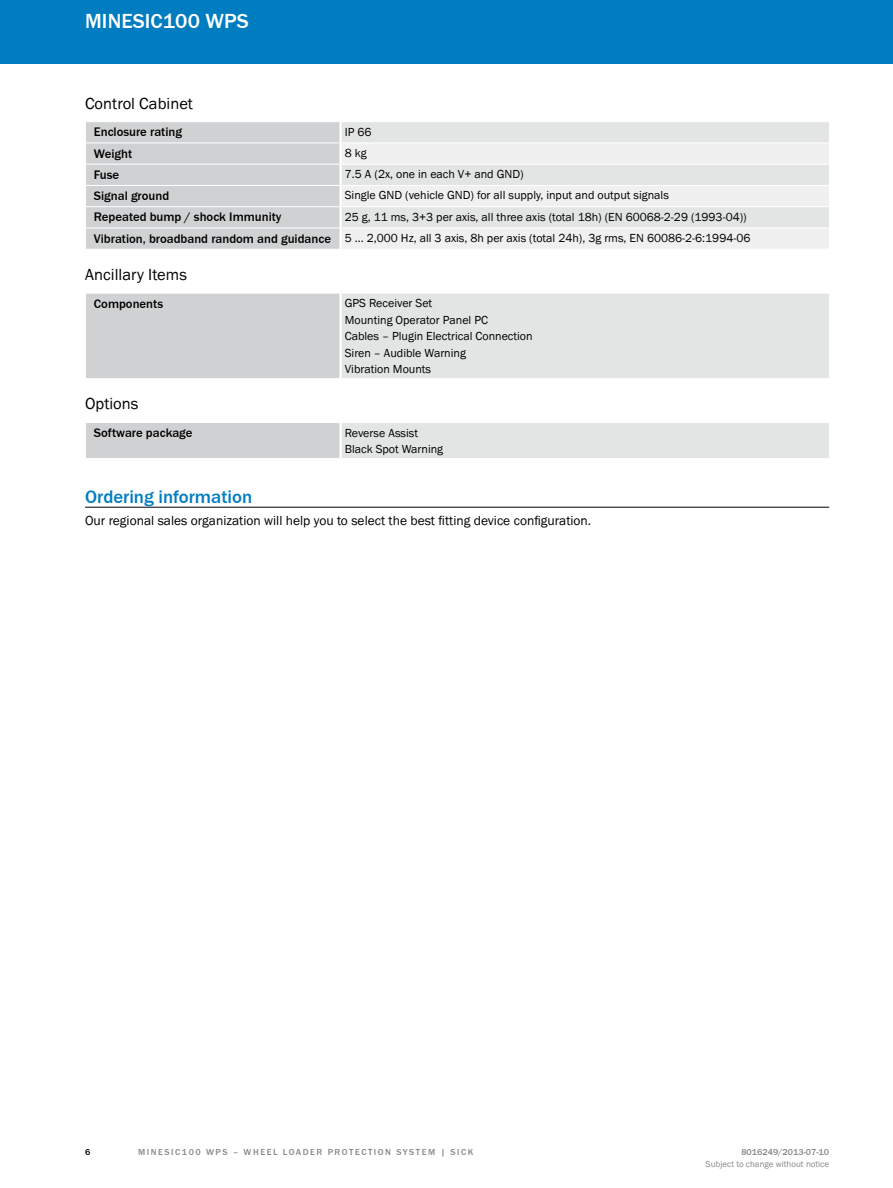
<style>
.page{position:relative;width:893px;height:1188px;background:#fff}
.page>*{position:absolute;margin:0;border:0;box-sizing:border-box;transform-origin:0 0}
.t1{font:500 21px "SICK Franklin";letter-spacing:.005em;color:#fff}
.t2{font:500 18.75px "SICK Franklin";color:#007cc0}
.t3{font:16.5px "SICK Franklin";letter-spacing:.005em;color:#000}
.t4{font:13.5px "SICK Franklin";color:#000}
.t5{font:500 12.75px "SICK Franklin";color:#000}
.t6{font:12px/16.5px "SICK Franklin";color:#000}
.t7{font:500 9px "SICK Franklin";letter-spacing:.17em;color:#87888a}
.t8{font:9px "SICK Franklin";color:#87888a}
.t9{font:500 9px "SICK Franklin";color:#87888a}
.t10{font:500 9px "SICK Franklin";color:#000}
.s1{font-weight:500;font-size:12.75px}
</style>
<div class="page">
<div style="left:0;top:0;width:893px;height:64px;background:#007cc0"></div>
<hr style="left:85px;top:507px;width:744px;height:1px;background:#000">
<div style="left:342px;top:122px;width:487px;height:21px;background:#e3e4e4"></div>
<svg style="left:342px;top:144px;width:487px;height:105px;fill:#f0f0f1"></svg>
<hr style="left:341px;top:164px;width:489px;height:1px;background:#fff">
<hr style="left:341px;top:185px;width:489px;height:1px;background:#fff">
<hr style="left:341px;top:206px;width:489px;height:1px;background:#fff">
<svg style="left:86px;top:122px;width:254px;height:127px"></svg>
<hr style="left:341px;top:228px;width:489px;height:1px;background:#fff">
<hr style="left:339px;top:228px;width:3px;height:21px;background:#fff">
<div style="left:85px;top:293px;width:256px;height:86px;background:#d0d1d2"></div>
<div style="left:341px;top:293px;width:489px;height:86px;background:#e3e4e4"></div>
<hr style="left:85px;top:293px;width:256px;height:1px;background:#fff">
<hr style="left:85px;top:294px;width:1px;height:84px;background:#fff">
<hr style="left:85px;top:378px;width:256px;height:1px;background:#fff">
<hr style="left:341px;top:293px;width:489px;height:1px;background:#fff">
<hr style="left:829px;top:294px;width:1px;height:84px;background:#fff">
<hr style="left:341px;top:378px;width:489px;height:1px;background:#fff">
<hr style="left:339px;top:294px;width:3px;height:84px;background:#fff">
<div style="left:85px;top:423px;width:256px;height:35px;background:#d0d1d2"></div>
<div style="left:341px;top:423px;width:489px;height:35px;background:#e3e4e4"></div>
<hr style="left:85px;top:423px;width:1px;height:35px;background:#fff">
<hr style="left:829px;top:423px;width:1px;height:35px;background:#fff">
<hr style="left:339px;top:423px;width:3px;height:35px;background:#fff">
<h1 class="t1" style="left:85px;top:8px;width:165px">MINESIC100 WPS</h1>
<h3 class="t3" style="left:85px;top:93px;width:110px">Control Cabinet</h3>
<p class="t5" style="left:94px;top:124px;width:90px">Enclosure rating</p>
<p class="t6" style="left:345px;top:124px;width:28px">IP 66</p>
<p class="t5" style="left:94px;top:145px;width:40px">Weight</p>
<p class="t6" style="left:345px;top:145px;width:24px">8 kg</p>
<p class="t5" style="left:94px;top:167px;width:27px">Fuse</p>
<p class="t6" style="left:345px;top:166px;width:180px">7.5 A (2x, one in each V+ and GND)</p>
<p class="t5" style="left:94px;top:188px;width:77px">Signal ground</p>
<p class="t6" style="left:345px;top:187px;width:326px">Single GND (vehicle GND) for all supply, input and output signals</p>
<p class="t5" style="left:94px;top:209px;width:189px">Repeated bump / shock Immunity</p>
<p class="t6" style="left:94px;top:206px;width:658px;line-height:21.3px;text-indent:251px">25 g, 11 ms, 3+3 per axis, all three axis (total 18h) (EN 60068-2-29 (1993-04))<br><span class="s1">Vibration, broadband random and guidance</span> 5 ... 2,000 Hz, all 3 axis, 8h per axis (total 24h), 3g rms, EN 60086-2-6:1994-06</p>
<h3 class="t3" style="left:85px;top:264px;width:103px">Ancillary Items</h3>
<p class="t5" style="left:94px;top:296px;width:71px">Components</p>
<p class="t6" style="left:345px;top:295px;width:189px">GPS Receiver Set<br>Mounting Operator Panel PC<br>Cables – Plugin Electrical Connection<br>Siren – Audible Warning<br>Vibration Mounts</p>
<h3 class="t3" style="left:85px;top:394px;width:55px">Options</h3>
<p class="t5" style="left:94px;top:425px;width:100px">Software package</p>
<p class="t6" style="left:345px;top:425px;width:100px">Reverse Assist<br>Black Spot Warning</p>
<h2 class="t2" style="left:85px;top:485px;width:169px">Ordering information</h2>
<p class="t4" style="left:85px;top:513px;width:508px">Our regional sales organization will help you to select the best fitting device configuration.</p>
<p class="t10" style="left:85px;top:1146px;width:7px">6</p>
<p class="t7" style="left:138px;top:1146px;width:158px">MINESIC100 WPS – WHEEL LOAD</p>
<p class="t7" style="left:310px;top:1146px;width:32px">ER PROT</p>
<p class="t7" style="left:355px;top:1146px;width:120px">ECTION SYSTEM | SICK</p>
<p class="t9" style="left:741px;top:1146px;width:89px">8016249/2013-07-10</p>
<p class="t8" style="left:706px;top:1159px;width:125px">Subject to change without notice</p>
</div>
